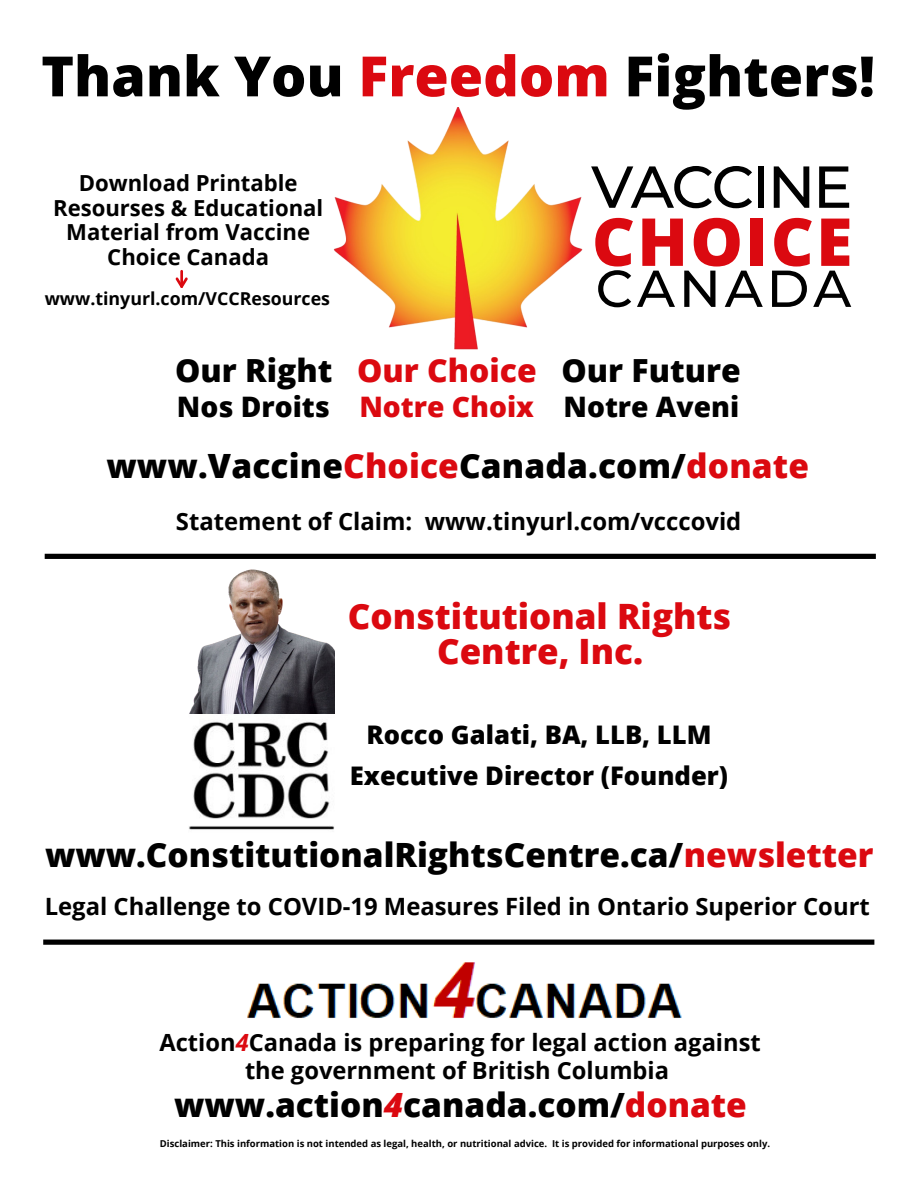
<style>
.page{position:relative;width:918px;height:1188px;background:#fff}
.page>*{position:absolute;margin:0;border:0;box-sizing:border-box;transform-origin:0 0}
.t1{font:800 66.3px "Open Sans";letter-spacing:.035em;color:#db0910}
.t2{font:500 59.1px "Montserrat";letter-spacing:-.045em;color:#000}
.t3{font:800 55.65px "Open Sans";color:#000}
.t4{font:500 51.9px "Montserrat";letter-spacing:.075em;color:#000}
.t5{font:800 34.95px/35.4px "Open Sans";color:#db0910;text-align:center}
.t6{font:800 33.45px "Open Sans";color:#000}
.t7{font:800 31.8px "Open Sans";color:#000}
.t8{font:800 28.2px "Open Sans";color:#000}
.t9{font:800 25.65px/40.8px "Open Sans";color:#000;text-align:center}
.t10{font:700 23.85px "Open Sans";color:#000}
.t11{font:700 23.7px/28.2px "Open Sans";color:#000;text-align:center}
.t12{font:700 22.05px/24.9px "Open Sans";color:#000;text-align:center}
.t13{font:700 17.85px "Open Sans";color:#000}
.t14{font:700 9.45px "Open Sans";color:#000}
.s1{color:#db0910}
.s2{font-style:italic;color:#db0910}
</style>
<div class="page">
<img style="left:333px;top:108px;width:250px;height:242px">
<svg style="left:175px;top:277px;width:13px;height:10px"></svg>
<hr style="left:180px;top:270px;width:3px;height:18px;background:#db0910">
<img style="left:189px;top:713px;width:146px;height:117px">
<img style="left:189px;top:569px;width:145px;height:145px">
<svg style="left:45px;top:554px;width:831px;height:5px;background:#020202"></svg>
<img style="left:247px;top:962px;width:435px;height:56px">
<svg style="left:43px;top:940px;width:831px;height:5px;background:#0c0c0c"></svg>
<h3 class="t3" style="left:41px;top:37px;width:835px">Thank You <span class="s1">Freedom</span> Fighters!</h3>
<h3 class="t12" style="left:53px;top:170px;width:272px">Download Printable<br>Resourses &amp; Educational<br>Material from Vaccine<br>Choice Canada</h3>
<h3 class="t13" style="left:45px;top:286px;width:287px">www.tinyurl.com/VCCResources</h3>
<h2 class="t2" style="left:591px;top:151px;width:263px">VACCINE</h2>
<h1 class="t1" style="left:592px;top:195px;width:262px">CHOICE</h1>
<h3 class="t4" style="left:596px;top:257px;width:257px">CANADA</h3>
<h3 class="t7" style="left:175px;top:348px;width:567px">Our Right <span class="s1">Our Choice</span> Our Future</h3>
<h3 class="t8" style="left:177px;top:387px;width:564px">Nos Droits <span class="s1">Notre Choix</span> Notre Aveni</h3>
<h3 class="t6" style="left:106px;top:442px;width:704px">www.Vaccine<span class="s1">Choice</span>Canada.com/<span class="s1">donate</span></h3>
<h3 class="t10" style="left:176px;top:504px;width:567px">Statement of Claim: www.tinyurl.com/vcccovid</h3>
<h3 class="t5" style="left:348px;top:597px;width:385px">Constitutional Rights<br>Centre, Inc.</h3>
<h3 class="t9" style="left:350px;top:713px;width:380px">Rocco Galati, BA, LLB, LLM<br>Executive Director (Founder)</h3>
<h3 class="t6" style="left:45px;top:831px;width:830px">www.ConstitutionalRightsCentre.ca/<span class="s1">newsletter</span></h3>
<h3 class="t10" style="left:45px;top:890px;width:827px">Legal Challenge to COVID-19 Measures Filed in Ontario Superior Court</h3>
<h3 class="t11" style="left:159px;top:1027px;width:603px">Action<span class="s2">4</span>Canada is preparing for legal action against the government of British Columbia</h3>
<h3 class="t6" style="left:174px;top:1081px;width:574px">www.action<span class="s2">4</span>canada.com/<span class="s1">donate</span></h3>
<p class="t14" style="left:160px;top:1137px;width:612px">Disclaimer: This information is not intended as legal, health, or nutritional advice. It is provided for informational purposes only.</p>
</div>
